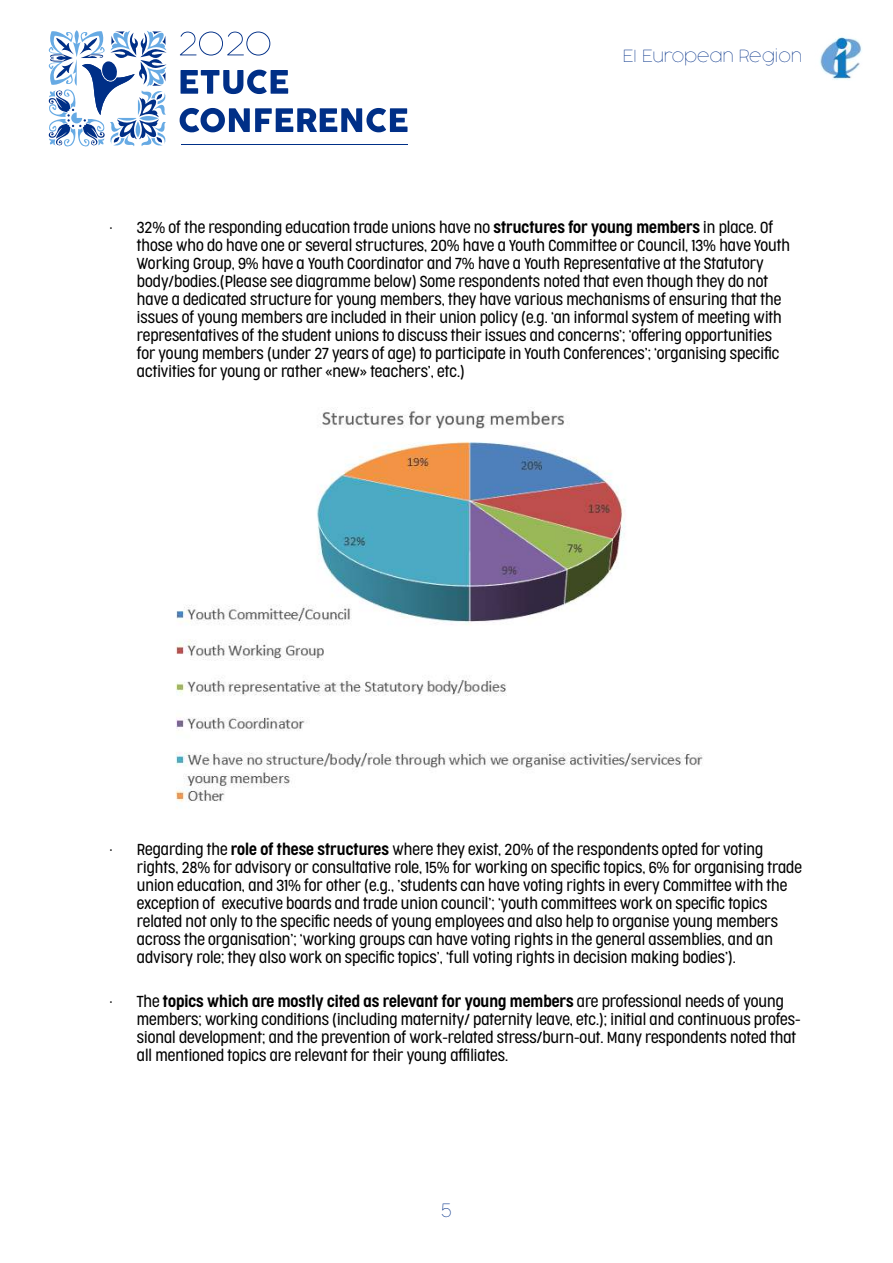
<style>
.page{position:relative;width:893px;height:1263px;background:#fff}
.page>*{position:absolute;margin:0;border:0;box-sizing:border-box;transform-origin:0 0}
.t1{font:100 18px "Cocogoose Pro";color:#002f87}
.t2{font:100 16.5px "Cocogoose Pro";color:#002f87}
.t3{font:300 15px/18px "Cocogoose Condensed";color:#000}
.s1{font-style:inherit}
</style>
<div class="page">
<img style="left:820px;top:37px;width:42px;height:43px">
<svg style="left:180px;top:32px;width:90px;height:24px"></svg>
<svg style="left:181px;top:70px;width:107px;height:24px"></svg>
<svg style="left:180px;top:108px;width:227px;height:24px"></svg>
<svg style="left:48px;top:30px;width:119px;height:117px"></svg>
<hr style="left:181px;top:145px;width:226px;height:1px;background:#002f87">
<img style="left:175px;top:407px;width:528px;height:395px">
<p class="t2" style="left:623px;top:46px;width:181px">EI European Region</p>
<p class="t3" style="left:137px;top:218px;width:655px;text-indent:-27px">• 32% of the responding education trade unions have no <span class="s1">structures for young members</span> in place. Of those who do have one or several structures, 20% have a Youth Committee or Council, 13% have Youth Working Group, 9% have a Youth Coordinator and 7% have a Youth Representative at the Statutory body/bodies.(Please see diagramme below) Some respondents noted that even though they do not have a dedicated structure for young members, they have various mechanisms of ensuring that the issues of young members are included in their union policy (e.g. ‘an informal system of meeting with representatives of the student unions to discuss their issues and concerns’; ‘offering opportunities for young members (under 27 years of age) to participate in Youth Conferences’; ‘organising specific activities for young or rather «new» teachers’, etc.)</p>
<p class="t3" style="left:137px;top:841px;width:667px;text-indent:-27px">• Regarding the <span class="s1">role of these structures</span> where they exist, 20% of the respondents opted for voting rights, 28% for advisory or consultative role, 15% for working on specific topics, 6% for organising trade union education, and 31% for other (e.g., ’students can have voting rights in every Committee with the exception of executive boards and trade union council’; ‘youth committees work on specific topics related not only to the specific needs of young employees and also help to organise young members across the organisation’; ‘working groups can have voting rights in the general assemblies, and an advisory role; they also work on specific topics’, ‘full voting rights in decision making bodies’).</p>
<p class="t3" style="left:137px;top:992px;width:665px;text-indent:-27px">• The <span class="s1">topics which are mostly cited as relevant for young members</span> are professional needs of young members; working conditions (including maternity/ paternity leave, etc.); initial and continuous profes&shy;sional development; and the prevention of work-related stress/burn-out. Many respondents noted that all mentioned topics are relevant for their young affiliates.</p>
<p class="t1" style="left:441px;top:1198px;width:12px">5</p>
</div>
